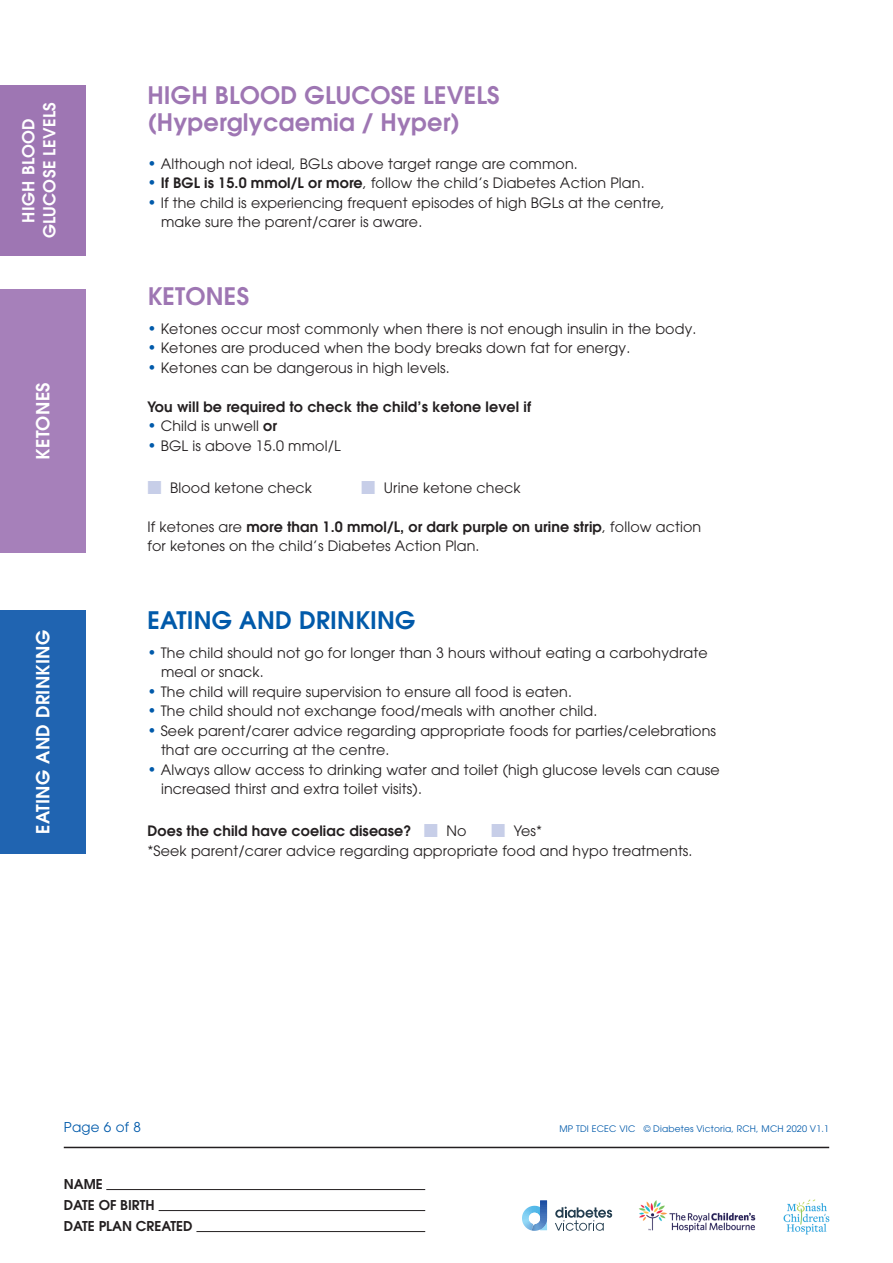
<style>
.page{position:relative;width:893px;height:1263px;background:#fff}
.page>*{position:absolute;margin:0;border:0;box-sizing:border-box;transform-origin:0 0}
.t1{font:600 24px/27px "Avant Garde";letter-spacing:.01em;color:#9e76b3}
.t2{font:600 24px "Avant Garde";letter-spacing:.01em;color:#015aaa}
.t3{font:600 18px "Avant Garde";letter-spacing:.02em;color:#fff}
.t4{font:600 16.5px/21px "Avant Garde";letter-spacing:.02em;color:#fff;text-align:center}
.t5{font:14.25px/19.5px "Avant Garde";letter-spacing:.01em;color:#231f20}
.t6{font:600 14.25px "Avant Garde";letter-spacing:.01em;color:#231f20}
.t7{font:600 13.5px/21px "Avant Garde";color:#231f20}
.t8{font:13.5px "Avant Garde";color:#015aaa}
.t9{font:9px "Avant Garde";letter-spacing:.02em;color:#015aaa}
.s1{font-size:15px;color:#015aaa}
.s2{font-weight:600}
.s3{color:#c7cee8}
.s4{font-weight:400}
</style>
<div class="page">
<svg style="left:555px;top:1207px;width:57px;height:24px"></svg>
<img style="left:532px;top:1230px;width:15px;height:1px">
<svg style="left:522px;top:1200px;width:25px;height:30px"></svg>
<img style="left:783px;top:1199px;width:46px;height:35px">
<img style="left:639px;top:1200px;width:116px;height:33px">
<hr style="left:64px;top:1147px;width:765px;height:1px;background:#231f20">
<hr style="left:106px;top:1189px;width:319px;height:1px;background:#231f20">
<hr style="left:159px;top:1210px;width:266px;height:1px;background:#231f20">
<hr style="left:196px;top:1231px;width:229px;height:1px;background:#231f20">
<div style="left:0;top:85px;width:85px;height:170px;background:#9e76b3"></div>
<div style="left:0;top:610px;width:85px;height:244px;background:#2064b1"></div>
<div style="left:0;top:289px;width:85px;height:264px;background:#a680ba"></div>
<p class="t4" style="left:18px;top:238px;width:136px;rotate:-90deg">HIGH Blood glucose levels</p>
<p class="t3" style="left:31px;top:460px;width:79px;rotate:-90deg">KETONES</p>
<p class="t3" style="left:31px;top:834px;width:204px;rotate:-90deg">EATING AND DRINKING</p>
<h1 class="t1" style="left:147px;top:82px;width:207px">HIGH BLOOD GLUCO</h1>
<h1 class="t1" style="left:147px;top:82px;width:354px;text-indent:243px">SE LEVELS (Hyperglycaemia / Hyper)</h1>
<p class="t5" style="left:147px;top:154px;width:432px"><span class="s1">•</span> Although not ideal, BGLs above target range are common.</p>
<p class="t5" style="left:147px;top:173px;width:499px"><span class="s1">•</span> <span class="s2">If BGL is 15.0 mmol/L or more</span>, follow the child’s Diabetes Action Plan.</p>
<p class="t5" style="left:161px;top:193px;width:505px;text-indent:-14px"><span class="s1">•</span> If the child is experiencing frequent episodes of high BGLs at the centre, make sure the parent/carer is aware.</p>
<h1 class="t1" style="left:147px;top:283px;width:103px">KETON ES</h1>
<p class="t5" style="left:147px;top:319px;width:550px"><span class="s1">•</span> Ketones occur most commonly when there is not enough insulin in the body.</p>
<p class="t5" style="left:147px;top:338px;width:484px"><span class="s1">•</span> Ketones are produced when the body breaks down fat for energy.</p>
<p class="t5" style="left:147px;top:358px;width:304px"><span class="s1">•</span> Ketones can be dangerous in high levels.</p>
<p class="t6" style="left:147px;top:397px;width:385px">You will be required to check the child’s ketone level if</p>
<p class="t5" style="left:147px;top:416px;width:131px"><span class="s1">•</span> Child is unwell <span class="s2">or</span></p>
<p class="t5" style="left:147px;top:436px;width:194px"><span class="s1">•</span> BGL is above 15.0 mmol/L</p>
<p class="t5" style="left:147px;top:478px;width:166px"><span class="s3">■</span> Blood ketone check</p>
<p class="t5" style="left:361px;top:478px;width:161px"><span class="s3">■</span> Urine ketone check</p>
<p class="t5" style="left:147px;top:517px;width:555px">If ketones are <span class="s2">more than 1.0 mmol/L, or dark purple on urine strip</span>, follow action for ketones on the child’s Diabetes Action Plan.</p>
<h1 class="t2" style="left:147px;top:605px;width:249px">EATING AND DRINKING</h1>
<p class="t5" style="left:161px;top:643px;width:548px;text-indent:-14px"><span class="s1">•</span> The child should not go for longer than 3 hours without eating a carbohydrate meal or snack.</p>
<p class="t5" style="left:147px;top:682px;width:426px"><span class="s1">•</span> The child will require supervision to ensure all food is eaten.</p>
<p class="t5" style="left:147px;top:701px;width:451px"><span class="s1">•</span> The child should not exchange food/meals with another child.</p>
<p class="t5" style="left:161px;top:721px;width:556px;text-indent:-14px"><span class="s1">•</span> Seek parent/carer advice regarding appropriate foods for parties/celebrations that are occurring at the centre.</p>
<p class="t5" style="left:161px;top:760px;width:560px;text-indent:-14px"><span class="s1">•</span> Always allow access to drinking water and toilet (high glucose levels can cause increased thirst and extra toilet visits).</p>
<p class="t6" style="left:147px;top:822px;width:321px">Does the child have coeliac disease? <span class="s3">■</span> <span class="s4">No</span></p>
<p class="t5" style="left:147px;top:821px;width:547px;text-indent:344px"><span class="s3">■</span> Yes*<br>*Seek parent/carer advice regarding appropriate food and hypo treatments.</p>
<p class="t8" style="left:64px;top:1119px;width:79px">Page 6 of 8</p>
<p class="t9" style="left:559px;top:1123px;width:40px">MP TDI ECEC</p>
<p class="t9" style="left:619px;top:1123px;width:12px">VIC</p>
<p class="t9" style="left:644px;top:1123px;width:101px">© Diabetes Victoria, RCH</p>
<p class="t9" style="left:756px;top:1123px;width:74px">, MCH 2020 V1.1</p>
<p class="t7" style="left:64px;top:1173px;width:39px">Name<br>Date</p>
<p class="t7" style="left:99px;top:1194px;width:58px">of Birth</p>
<p class="t7" style="left:64px;top:1215px;width:18px">Date</p>
<p class="t7" style="left:99px;top:1215px;width:64px">plan created</p>
</div>
